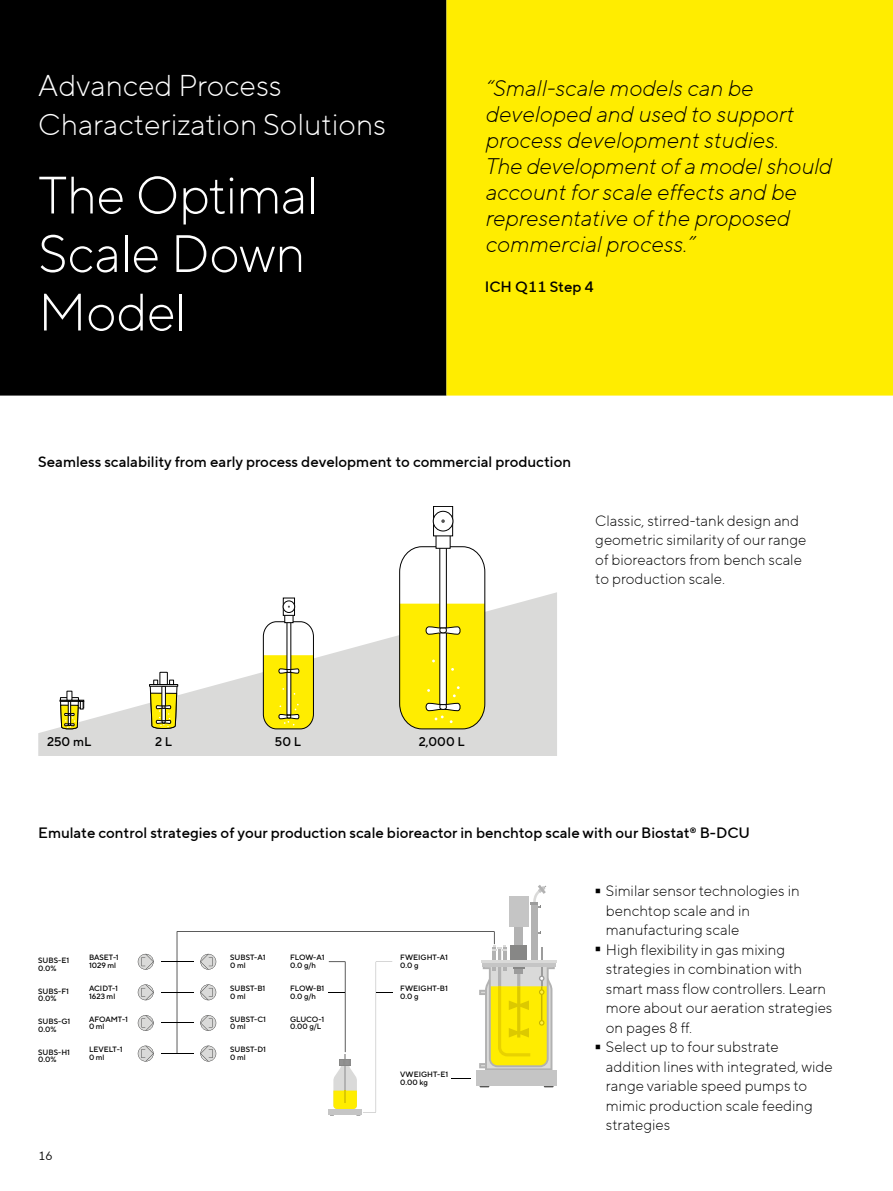
<style>
.page{position:relative;width:893px;height:1191px;background:#fff}
.page>*{position:absolute;margin:0;border:0;box-sizing:border-box;transform-origin:0 0}
.t1{font:300 95.25px "TT Norms Pro";color:#000;scale:.16 1}
.t2{font:300 52.5px/58.5px "TT Norms Pro";letter-spacing:-.01em;color:#fff}
.t3{font:300 30px/39px "TT Norms Pro";color:#fff}
.t4{font:italic 300 22.5px/26px "TT Norms Pro";color:#000}
.t5{font:300 15px/19.5px "TT Norms Pro";color:#000}
.t6{font:500 15px "TT Norms Pro";color:#000}
.t7{font:500 12.6px "TT Norms Pro";color:#000}
.t8{font:12px "TT Norms Pro";color:#000}
.t9{font:500 7.65px/7.6px "TT Norms Pro";color:#000}
</style>
<div class="page">
<div style="left:0;top:0;width:446px;height:395px;background:#000"></div>
<div style="left:446px;top:0;width:447px;height:395px;background:#ffed00"></div>
<svg style="left:38px;top:592px;width:519px;height:164px;fill:#dadad9"></svg>
<div style="left:284px;top:614px;width:9px;height:9px;background:#fff;border:1px solid #000"></div>
<svg style="left:283px;top:598px;width:12px;height:17px"></svg>
<svg style="left:283px;top:601px;width:12px;height:11px"></svg>
<div style="left:283px;top:600px;width:12px;height:13px;border:1px solid #000;border-radius:50%"></div>
<svg style="left:263px;top:621px;width:51px;height:108px"></svg>
<svg style="left:433px;top:506px;width:20px;height:30px"></svg>
<div style="left:433px;top:511px;width:20px;height:20px;background:#fff;border-radius:50%"></div>
<div style="left:433px;top:511px;width:20px;height:20px;border:1px solid #000;border-radius:50%"></div>
<svg style="left:441px;top:519px;width:4px;height:4px"></svg>
<svg style="left:399px;top:546px;width:86px;height:183px"></svg>
<div style="left:149px;top:684px;width:29px;height:2px;border:1px solid #000"></div>
<svg style="left:150px;top:672px;width:27px;height:58px"></svg>
<svg style="left:60px;top:691px;width:24px;height:39px"></svg>
<div style="left:531px;top:903px;width:7px;height:58px;background:#b2b2b2"></div>
<div style="left:514px;top:926px;width:9px;height:21px;background:#b2b2b2"></div>
<div style="left:509px;top:896px;width:19px;height:31px;background:#c5c5c5"></div>
<div style="left:476px;top:1070px;width:81px;height:15px;background:#c5c5c5"></div>
<hr style="left:481px;top:960px;width:76px;height:2px;background:#dadad9">
<svg style="left:530px;top:885px;width:16px;height:23px"></svg>
<hr style="left:161px;top:1053px;width:32px;height:1px;background:#000">
<hr style="left:161px;top:1022px;width:32px;height:1px;background:#000">
<hr style="left:161px;top:992px;width:32px;height:1px;background:#000">
<hr style="left:161px;top:961px;width:32px;height:1px;background:#000">
<svg style="left:138px;top:954px;width:16px;height:15px"></svg>
<svg style="left:138px;top:984px;width:16px;height:16px"></svg>
<svg style="left:138px;top:1015px;width:16px;height:15px"></svg>
<svg style="left:138px;top:1045px;width:16px;height:16px"></svg>
<svg style="left:177px;top:931px;width:378px;height:184px"></svg>
<h3 class="t3" style="left:38px;top:65px;width:349px">Advanced Process<br>Characterization Solutions</h3>
<h2 class="t2" style="left:38px;top:163px;width:281px">The Optimal<br>Scale Down<br>Model</h2>
<h3 class="t4" style="left:485px;top:74px;width:348px">“Small-scale models can be developed and used to support process development studies.<br>The development of a model should account for scale effects and be representative of the proposed commercial process.”</h3>
<p class="t6" style="left:485px;top:275px;width:111px">ICH Q11 Step 4</p>
<p class="t6" style="left:38px;top:451px;width:534px">Seamless scalability from early process development to commercial production</p>
<p class="t5" style="left:595px;top:510px;width:213px">Classic, stirred-tank design and geometric similarity of our range of bioreactors from bench scale to production scale.</p>
<p class="t7" style="left:47px;top:732px;width:46px">250 mL</p>
<p class="t7" style="left:155px;top:732px;width:18px">2 L</p>
<p class="t7" style="left:275px;top:732px;width:28px">50 L</p>
<p class="t7" style="left:419px;top:732px;width:47px">2,000 L</p>
<p class="t6" style="left:38px;top:821px;width:713px">Emulate control strategies of your production scale bioreactor in benchtop scale with our Biostat® B-DCU</p>
<p class="t9" style="left:38px;top:955px;width:32px">SUBS-E1<br>0.0%</p>
<p class="t9" style="left:89px;top:953px;width:31px">BASET-1<br>1029 ml</p>
<p class="t9" style="left:38px;top:986px;width:32px">SUBS-F1<br>0.0%</p>
<p class="t9" style="left:89px;top:983px;width:30px">ACIDT-1<br>1623 ml</p>
<p class="t9" style="left:38px;top:1017px;width:34px">SUBS-G1<br>0.0%</p>
<p class="t9" style="left:89px;top:1014px;width:40px">AFOAMT-1<br>0 ml</p>
<p class="t9" style="left:38px;top:1047px;width:33px">SUBS-H1<br>0.0%</p>
<p class="t9" style="left:89px;top:1045px;width:35px">LEVELT-1<br>0 ml</p>
<p class="t8" style="left:38px;top:1147px;width:16px">16</p>
<p class="t9" style="left:230px;top:953px;width:37px">SUBST-A1<br>0 ml</p>
<p class="t9" style="left:230px;top:983px;width:37px">SUBST-B1<br>0 ml</p>
<p class="t9" style="left:230px;top:1014px;width:37px">SUBST-C1<br>0 ml</p>
<p class="t9" style="left:230px;top:1045px;width:37px">SUBST-D1<br>0 ml</p>
<p class="t9" style="left:290px;top:953px;width:36px">FLOW-A1<br>0.0 g/h</p>
<p class="t9" style="left:290px;top:983px;width:36px">FLOW-B1<br>0.0 g/h</p>
<p class="t9" style="left:290px;top:1014px;width:36px">GLUCO-1<br>0.00 g/L</p>
<p class="t9" style="left:400px;top:953px;width:49px">FWEIGHT-A1<br>0.0 g</p>
<p class="t9" style="left:400px;top:983px;width:49px">FWEIGHT-B1<br>0.0 g</p>
<p class="t9" style="left:400px;top:1070px;width:49px">VWEIGHT-E1<br>0.00 kg</p>
<h1 class="t1" style="left:595px;top:817px;width:38px">-</h1>
<p class="t5" style="left:606px;top:880px;width:195px">Similar sensor technologies in benchtop scale and in manufacturing scale</p>
<h1 class="t1" style="left:595px;top:876px;width:38px">-</h1>
<p class="t5" style="left:606px;top:939px;width:228px">High flexibility in gas mixing strategies in combination with smart mass flow controllers. Learn more about our aeration strategies on pages 8 ff.</p>
<h1 class="t1" style="left:595px;top:973px;width:38px">-</h1>
<p class="t5" style="left:606px;top:1036px;width:228px">Select up to four substrate addition lines with integrated, wide range variable speed pumps to mimic production scale feeding strategies</p>
</div>
